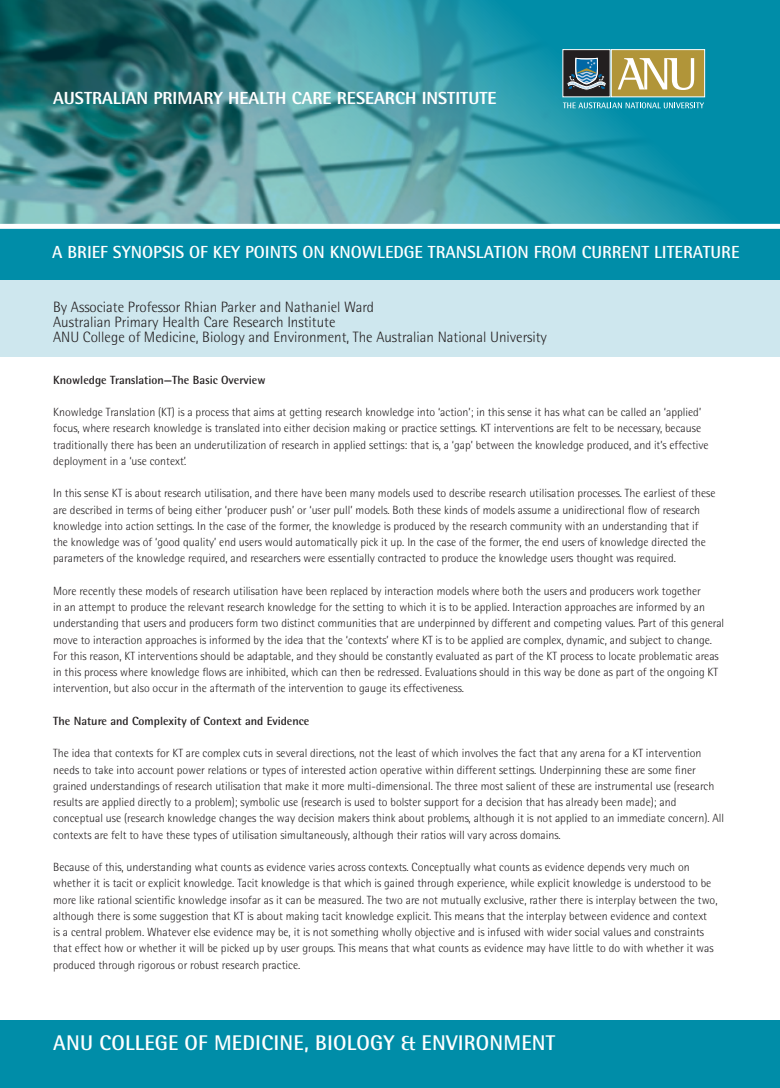
<style>
.page{position:relative;width:780px;height:1088px;background:#fff}
.page>*{position:absolute;margin:0;border:0;box-sizing:border-box;transform-origin:0 0}
.body_text{font:700 21.25px "Rotis Semi Sans";letter-spacing:.01em;color:#fff}
.body_text-2{font:700 17.5px "Rotis Semi Sans";color:#fff}
.t1{font:800 17.5px "Rotis Semi Sans";color:#fff}
.body_text-3{font:300 15px "Rotis Semi Sans";color:#231f20}
.body_text-4{font:300 11.88px/16.2px "Rotis Semi Sans";color:#231f20}
.body_text-5{font:700 11.88px "Rotis Semi Sans";color:#231f20}
</style>
<div class="page">
<img style="left:0;top:0;width:780px;height:224px">
<div style="left:0;top:269px;width:780px;height:88px;background:#cee7ee"></div>
<div style="left:0;top:1020px;width:780px;height:68px;background:#008da8"></div>
<div style="left:562px;top:49px;width:48px;height:48px;background:#231f20"></div>
<svg style="left:567px;top:58px;width:39px;height:32px"></svg>
<div style="left:611px;top:49px;width:94px;height:48px;background:#b19539;border:1px solid #fff"></div>
<svg style="left:617px;top:58px;width:77px;height:32px"></svg>
<svg style="left:563px;top:102px;width:141px;height:6px"></svg>
<div style="left:1px;top:228px;width:779px;height:52px;background:#008da8"></div>
<div style="left:0;top:224px;width:780px;height:5px;background:#fff"></div>
<p class="t1" style="left:53px;top:87px;width:445px">AUSTRALIAN PRIMARY HEALTH CARE RESEARCH INSTITUTE</p>
<p class="body_text-2" style="left:52px;top:241px;width:688px">A BRIEF SYNOPSIS OF KEY POINTS ON KNOWLEDGE TRANSLATION FROM CURRENT LITERATURE</p>
<p class="body_text-3" style="left:53px;top:298px;width:322px">By Associate Professor Rhian Parker and Nathaniel Ward</p>
<p class="body_text-3" style="left:53px;top:313px;width:284px">Australian Primary Health Care Research Institute</p>
<p class="body_text-3" style="left:53px;top:328px;width:495px">ANU College of Medicine, Biology and Environment, The Australian National University</p>
<p class="body_text-5" style="left:53px;top:372px;width:214px">Knowledge Translation—The Basic Overview</p>
<p class="body_text-4" style="left:53px;top:404px;width:657px">Knowledge Translation (KT) is a process that aims at getting research knowledge into ‘action’; in this sense it has what can be called an ‘applied’ focus, where research knowledge is translated into either decision making or practice settings. KT interventions are felt to be necessary, because traditionally there has been an underutilization of research in applied settings: that is, a ‘gap’ between the knowledge produced, and it’s effective deployment in a ‘use context’.</p>
<p class="body_text-4" style="left:53px;top:485px;width:663px">In this sense KT is about research utilisation, and there have been many models used to describe research utilisation processes. The earliest of these are described in terms of being either ‘producer push’ or ‘user pull’ models. Both these kinds of models assume a unidirectional flow of research knowledge into action settings. In the case of the former, the knowledge is produced by the research community with an understanding that if the knowledge was of ‘good quality’ end users would automatically pick it up. In the case of the former, the end users of knowledge directed the parameters of the knowledge required, and researchers were essentially contracted to produce the knowledge users thought was required.</p>
<p class="body_text-4" style="left:53px;top:583px;width:672px">More recently these models of research utilisation have been replaced by interaction models where both the users and producers work together<br>in an attempt to produce the relevant research knowledge for the setting to which it is to be applied. Interaction approaches are informed by an understanding that users and producers form two distinct communities that are underpinned by different and competing values. Part of this general move to interaction approaches is informed by the idea that the ‘contexts’ where KT is to be applied are complex, dynamic, and subject to change.<br>For this reason, KT interventions should be adaptable, and they should be constantly evaluated as part of the KT process to locate problematic areas in this process where knowledge flows are inhibited, which can then be redressed. Evaluations should in this way be done as part of the ongoing KT intervention, but also occur in the aftermath of the intervention to gauge its effectiveness.</p>
<p class="body_text-5" style="left:53px;top:713px;width:258px">The Nature and Complexity of Context and Evidence</p>
<p class="body_text-4" style="left:53px;top:745px;width:672px">The idea that contexts for KT are complex cuts in several directions, not the least of which involves the fact that any arena for a KT intervention needs to take into account power relations or types of interested action operative within different settings. Underpinning these are some finer grained understandings of research utilisation that make it more multi-dimensional. The three most salient of these are instrumental use (research results are applied directly to a problem); symbolic use (research is used to bolster support for a decision that has already been made); and conceptual use (research knowledge changes the way decision makers think about problems, although it is not applied to an immediate concern). All contexts are felt to have these types of utilisation simultaneously, although their ratios will vary across domains.</p>
<p class="body_text-4" style="left:53px;top:859px;width:665px">Because of this, understanding what counts as evidence varies across contexts. Conceptually what counts as evidence depends very much on whether it is tacit or explicit knowledge. Tacit knowledge is that which is gained through experience, while explicit knowledge is understood to be more like rational scientific knowledge insofar as it can be measured. The two are not mutually exclusive, rather there is interplay between the two, although there is some suggestion that KT is about making tacit knowledge explicit. This means that the interplay between evidence and context<br>is a central problem. Whatever else evidence may be, it is not something wholly objective and is infused with wider social values and constraints that effect how or whether it will be picked up by user groups. This means that what counts as evidence may have little to do with whether it was produced through rigorous or robust research practice.</p>
<p class="body_text" style="left:53px;top:1029px;width:503px">ANU COLLEGE OF MEDICINE, BIOLOGY &amp; ENVIRONMENT</p>
</div>
